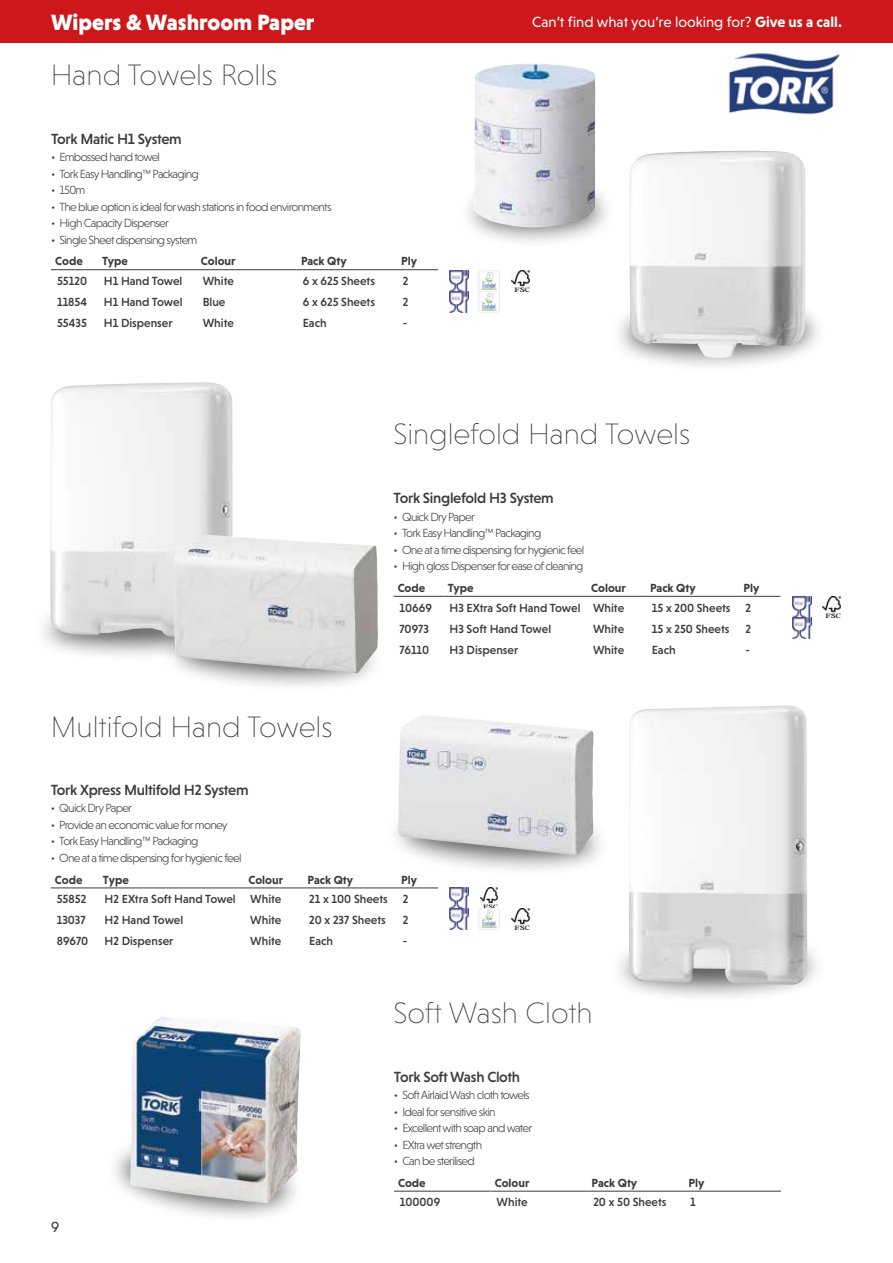
<style>
.page{position:relative;width:893px;height:1263px;background:#fff}
.page>*{position:absolute;margin:0;border:0;box-sizing:border-box;transform-origin:0 0}
.t1{font:200 30px "Niveau Grotesk";color:#3c3c3b}
.t2{font:900 22.5px "Niveau Grotesk";color:#fff}
.t3{font:500 15px "Niveau Grotesk";letter-spacing:-.02em;color:#3c3c3b}
.t4{font:15px "Niveau Grotesk";color:#fff}
.t5{font:15px "Niveau Grotesk";color:#3c3c3b}
.t6{font:300 12px "Niveau Grotesk";letter-spacing:-.06em;color:#3c3c3b}
.t7{font:500 12px "Niveau Grotesk";color:#3c3c3b}
.t8{font:700 12px "Niveau Grotesk";color:#3c3c3b}
.s1{font-weight:700}
</style>
<div class="page">
<div style="left:0;top:0;width:893px;height:43px;background:#cd171a"></div>
<hr style="left:51px;top:269px;width:47px;height:1px;background:#3c3c3b">
<hr style="left:98px;top:269px;width:99px;height:1px;background:#3c3c3b">
<hr style="left:197px;top:269px;width:100px;height:1px;background:#3c3c3b">
<hr style="left:297px;top:269px;width:100px;height:1px;background:#3c3c3b">
<hr style="left:397px;top:269px;width:41px;height:1px;background:#3c3c3b">
<hr style="left:393px;top:596px;width:50px;height:1px;background:#3c3c3b">
<hr style="left:443px;top:596px;width:144px;height:1px;background:#3c3c3b">
<hr style="left:587px;top:596px;width:59px;height:1px;background:#3c3c3b">
<hr style="left:646px;top:596px;width:93px;height:1px;background:#3c3c3b">
<hr style="left:739px;top:596px;width:41px;height:1px;background:#3c3c3b">
<hr style="left:394px;top:1191px;width:97px;height:1px;background:#3c3c3b">
<hr style="left:491px;top:1191px;width:96px;height:1px;background:#3c3c3b">
<hr style="left:587px;top:1191px;width:97px;height:1px;background:#3c3c3b">
<hr style="left:684px;top:1191px;width:97px;height:1px;background:#3c3c3b">
<hr style="left:51px;top:888px;width:48px;height:1px;background:#3c3c3b">
<hr style="left:99px;top:888px;width:145px;height:1px;background:#3c3c3b">
<hr style="left:244px;top:888px;width:59px;height:1px;background:#3c3c3b">
<hr style="left:303px;top:888px;width:94px;height:1px;background:#3c3c3b">
<hr style="left:397px;top:888px;width:41px;height:1px;background:#3c3c3b">
<img style="left:728px;top:53px;width:112px;height:62px">
<img style="left:450px;top:270px;width:19px;height:42px">
<img style="left:792px;top:596px;width:19px;height:42px">
<img style="left:478px;top:270px;width:21px;height:42px">
<img style="left:822px;top:596px;width:18px;height:21px">
<img style="left:511px;top:270px;width:18px;height:21px">
<img style="left:511px;top:909px;width:18px;height:21px">
<img style="left:480px;top:887px;width:18px;height:22px">
<img style="left:478px;top:909px;width:21px;height:21px">
<img style="left:450px;top:887px;width:19px;height:43px">
<div style="left:611px;top:931px;width:216px;height:72px;background:#000;opacity:.65"></div>
<img style="left:627px;top:705px;width:182px;height:281px">
<div style="left:610px;top:293px;width:217px;height:79px;background:#000;opacity:.65"></div>
<img style="left:629px;top:151px;width:177px;height:207px">
<div style="left:33px;top:596px;width:215px;height:66px;background:#000;opacity:.65"></div>
<img style="left:50px;top:382px;width:183px;height:256px">
<div style="left:106px;top:1136px;width:198px;height:87px;background:#000;opacity:.65"></div>
<svg style="left:123px;top:1152px;width:164px;height:55px"></svg>
<img style="left:130px;top:1016px;width:172px;height:187px">
<div style="left:459px;top:175px;width:157px;height:73px;background:#000;opacity:.65"></div>
<svg style="left:478px;top:194px;width:119px;height:35px"></svg>
<img style="left:474px;top:63px;width:121px;height:164px">
<div style="left:161px;top:618px;width:223px;height:75px;background:#000;opacity:.65"></div>
<svg style="left:51px;top:615px;width:315px;height:59px"></svg>
<img style="left:174px;top:535px;width:204px;height:138px">
<div style="left:387px;top:800px;width:223px;height:77px;background:#000;opacity:.65"></div>
<svg style="left:405px;top:856px;width:187px;height:3px"></svg>
<img style="left:398px;top:715px;width:195px;height:141px">
<h2 class="t2" style="left:51px;top:9px;width:265px">Wipers &amp; Washroom Paper</h2>
<p class="t4" style="left:532px;top:13px;width:311px">Can’t find what you’re looking for? <span class="s1">Give us a call.</span></p>
<h1 class="t1" style="left:51px;top:58px;width:228px">Hand Towels Rolls</h1>
<p class="t3" style="left:51px;top:130px;width:132px">Tork Matic H1 System</p>
<p class="t6" style="left:51px;top:150px;width:111px">• Embossed hand towel</p>
<p class="t6" style="left:51px;top:167px;width:149px">• Tork Easy Handling™ Packaging</p>
<p class="t6" style="left:51px;top:183px;width:36px">• 150m</p>
<p class="t6" style="left:51px;top:200px;width:282px">• The blue option is ideal for wash stations in food environments</p>
<p class="t6" style="left:51px;top:216px;width:120px">• High Capacity Dispenser</p>
<p class="t6" style="left:51px;top:233px;width:148px">• Single Sheet dispensing system</p>
<p class="t8" style="left:55px;top:254px;width:29px">Code</p>
<p class="t8" style="left:102px;top:254px;width:27px">Type</p>
<p class="t8" style="left:201px;top:254px;width:36px">Colour</p>
<p class="t8" style="left:301px;top:254px;width:47px">Pack Qty</p>
<p class="t8" style="left:401px;top:254px;width:17px">Ply</p>
<p class="t7" style="left:57px;top:274px;width:32px">55120</p>
<p class="t7" style="left:104px;top:274px;width:80px">H1 Hand Towel</p>
<p class="t7" style="left:203px;top:274px;width:33px">White</p>
<p class="t7" style="left:303px;top:274px;width:74px">6 x 625 Sheets</p>
<p class="t7" style="left:403px;top:274px;width:7px">2</p>
<p class="t7" style="left:57px;top:295px;width:32px">11854</p>
<p class="t7" style="left:104px;top:295px;width:80px">H1 Hand Towel</p>
<p class="t7" style="left:203px;top:295px;width:24px">Blue</p>
<p class="t7" style="left:303px;top:295px;width:74px">6 x 625 Sheets</p>
<p class="t7" style="left:403px;top:295px;width:7px">2</p>
<p class="t7" style="left:57px;top:316px;width:31px">55435</p>
<p class="t7" style="left:104px;top:316px;width:70px">H1 Dispenser</p>
<p class="t7" style="left:203px;top:316px;width:33px">White</p>
<p class="t7" style="left:303px;top:316px;width:25px">Each</p>
<p class="t7" style="left:403px;top:316px;width:6px">-</p>
<h1 class="t1" style="left:393px;top:417px;width:298px">Singlefold Hand Towels</h1>
<h1 class="t1" style="left:51px;top:710px;width:283px">Multifold Hand Towels</h1>
<p class="t3" style="left:393px;top:489px;width:162px">Tork Singlefold H3 System</p>
<p class="t6" style="left:393px;top:510px;width:83px">• Quick Dry Paper</p>
<p class="t6" style="left:393px;top:526px;width:149px">• Tork Easy Handling™ Packaging</p>
<p class="t6" style="left:393px;top:543px;width:192px">• One at a time dispensing for hygienic feel</p>
<p class="t6" style="left:393px;top:559px;width:192px">• High gloss Dispenser for ease of cleaning</p>
<p class="t8" style="left:398px;top:581px;width:29px">Code</p>
<p class="t8" style="left:448px;top:581px;width:27px">Type</p>
<p class="t8" style="left:591px;top:581px;width:36px">Colour</p>
<p class="t8" style="left:650px;top:581px;width:47px">Pack Qty</p>
<p class="t8" style="left:744px;top:581px;width:17px">Ply</p>
<p class="t7" style="left:399px;top:601px;width:34px">10669</p>
<p class="t7" style="left:449px;top:601px;width:176px">H3 EXtra Soft Hand Towel White</p>
<p class="t7" style="left:652px;top:601px;width:101px">15 x 200 Sheets 2</p>
<p class="t7" style="left:399px;top:622px;width:31px">70973</p>
<p class="t7" style="left:449px;top:622px;width:103px">H3 Soft Hand Towel</p>
<p class="t7" style="left:593px;top:622px;width:33px">White</p>
<p class="t7" style="left:652px;top:622px;width:79px">15 x 250 Sheets</p>
<p class="t7" style="left:745px;top:622px;width:7px">2</p>
<p class="t7" style="left:399px;top:643px;width:31px">76110</p>
<p class="t7" style="left:449px;top:643px;width:70px">H3 Dispenser</p>
<p class="t7" style="left:593px;top:643px;width:33px">White</p>
<p class="t7" style="left:652px;top:643px;width:25px">Each</p>
<p class="t7" style="left:745px;top:643px;width:6px">-</p>
<p class="t3" style="left:51px;top:781px;width:199px">Tork Xpress Multifold H2 System</p>
<p class="t6" style="left:51px;top:801px;width:83px">• Quick Dry Paper</p>
<p class="t6" style="left:51px;top:818px;width:178px">• Provide an economic value for money</p>
<p class="t6" style="left:51px;top:834px;width:149px">• Tork Easy Handling™ Packaging</p>
<p class="t6" style="left:51px;top:851px;width:192px">• One at a time dispensing for hygienic feel</p>
<p class="t8" style="left:55px;top:873px;width:29px">Code</p>
<p class="t8" style="left:103px;top:873px;width:27px">Type</p>
<p class="t8" style="left:248px;top:873px;width:36px">Colour</p>
<p class="t8" style="left:308px;top:873px;width:47px">Pack Qty</p>
<p class="t8" style="left:401px;top:873px;width:17px">Ply</p>
<p class="t7" style="left:57px;top:892px;width:31px">55852</p>
<p class="t7" style="left:105px;top:892px;width:178px">H2 EXtra Soft Hand Towel White</p>
<p class="t7" style="left:309px;top:892px;width:80px">21 x 100 Sheets</p>
<p class="t7" style="left:403px;top:892px;width:7px">2</p>
<p class="t7" style="left:57px;top:913px;width:30px">13037</p>
<p class="t7" style="left:105px;top:913px;width:80px">H2 Hand Towel</p>
<p class="t7" style="left:250px;top:913px;width:33px">White</p>
<p class="t7" style="left:309px;top:913px;width:78px">20 x 237 Sheets</p>
<p class="t7" style="left:403px;top:913px;width:7px">2</p>
<p class="t7" style="left:57px;top:934px;width:33px">89670</p>
<p class="t7" style="left:105px;top:934px;width:70px">H2 Dispenser</p>
<p class="t7" style="left:250px;top:934px;width:33px">White</p>
<p class="t7" style="left:309px;top:934px;width:25px">Each</p>
<p class="t7" style="left:403px;top:934px;width:6px">-</p>
<h1 class="t1" style="left:393px;top:996px;width:201px">Soft Wash Cloth</h1>
<p class="t5" style="left:51px;top:1218px;width:10px">9</p>
<p class="t3" style="left:394px;top:1068px;width:128px">Tork Soft Wash Cloth</p>
<p class="t6" style="left:394px;top:1088px;width:137px">• Soft Airlaid Wash cloth towels</p>
<p class="t6" style="left:394px;top:1105px;width:103px">• Ideal for sensitive skin</p>
<p class="t6" style="left:394px;top:1121px;width:140px">• Excellent with soap and water</p>
<p class="t6" style="left:394px;top:1138px;width:90px">• EXtra wet strength</p>
<p class="t6" style="left:394px;top:1154px;width:82px">• Can be sterilised</p>
<p class="t8" style="left:398px;top:1176px;width:29px">Code</p>
<p class="t8" style="left:495px;top:1176px;width:36px">Colour</p>
<p class="t8" style="left:592px;top:1176px;width:47px">Pack Qty</p>
<p class="t8" style="left:688px;top:1176px;width:17px">Ply</p>
<p class="t7" style="left:400px;top:1195px;width:42px">100009</p>
<p class="t7" style="left:497px;top:1195px;width:33px">White</p>
<p class="t7" style="left:593px;top:1195px;width:75px">20 x 50 Sheets</p>
<p class="t7" style="left:690px;top:1195px;width:7px">1</p>
</div>
